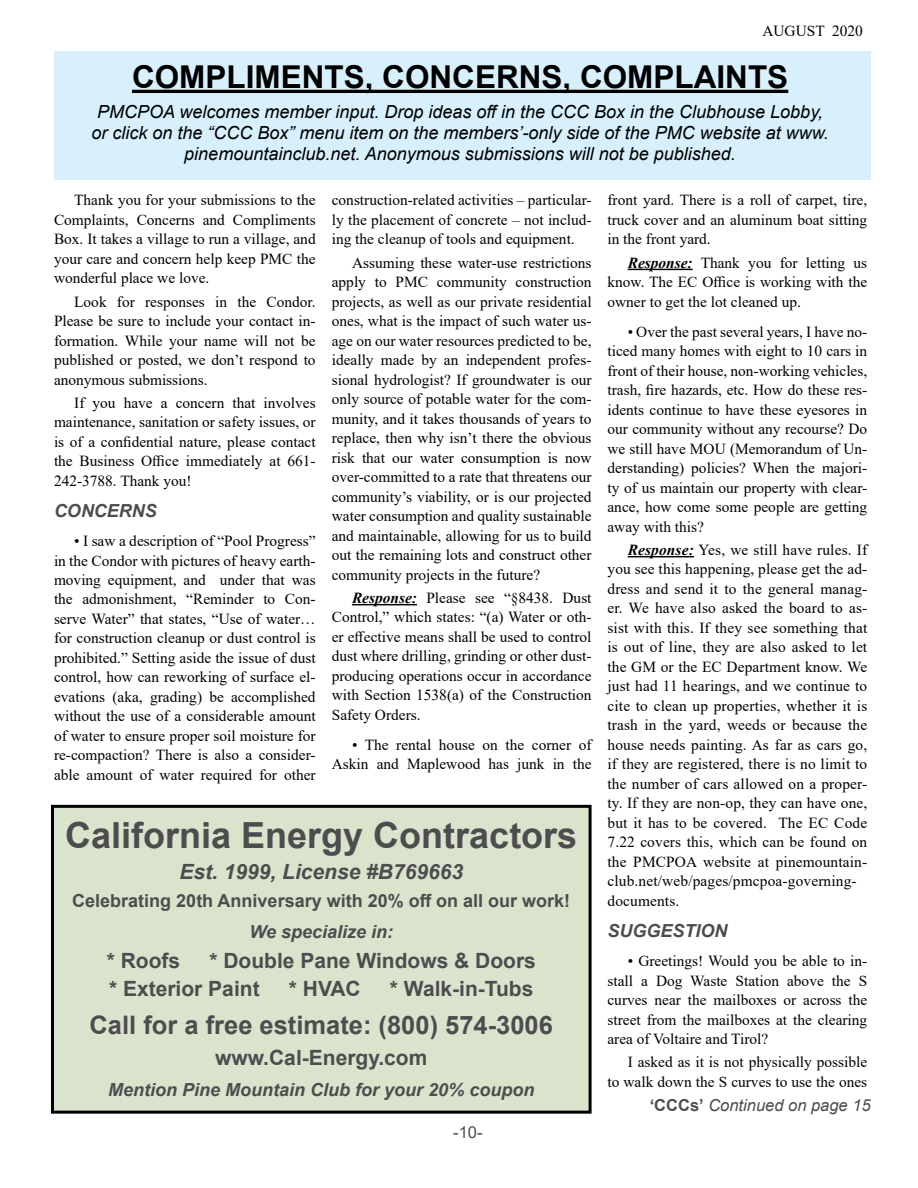
<style>
.page{position:relative;width:918px;height:1188px;background:#fff}
.page>*{position:absolute;margin:0;border:0;box-sizing:border-box;transform-origin:0 0}
.t1{font:700 36px "Arial";color:#4d4d4f}
.t2{font:700 31.5px "Arial";color:#000}
.t3{font:700 25.5px "Arial";color:#4d4d4f}
.t4{font:700 21px/27.8px "Arial";color:#4d4d4f}
.t5{font:italic 700 21px "Arial";color:#4d4d4f}
.t6{font:italic 18px/21px "Arial";color:#000;text-align:center}
.t7{font:italic 700 18px "Arial";color:#4d4d4f}
.t8{font:700 18px "Arial";color:#4d4d4f}
.t9{font:italic 16.5px "Arial";color:#4d4d4f}
.t10{font:16.5px "Arial";color:#4d4d4f}
.t11{font:15.3px/19.5px "Times New Roman";color:#000;text-align:justify}
.s1{font-weight:700;font-style:italic}
.s2{font-weight:700;font-style:normal}
</style>
<div class="page">
<div style="left:54px;top:52px;width:817px;height:128px;background:#d7f0fc"></div>
<hr style="left:132px;top:90px;width:656px;height:3px;background:#000">
<hr style="left:352px;top:604px;width:65px;height:1px;background:#000">
<hr style="left:628px;top:269px;width:65px;height:1px;background:#000">
<hr style="left:628px;top:556px;width:66px;height:1px;background:#000">
<div style="left:52px;top:806px;width:538px;height:306px;background:#dae4cd"></div>
<div style="left:51px;top:805px;width:541px;height:309px;border:3px solid #000"></div>
<p class="t11" style="left:762px;top:20px;width:102px">AUGUST 2020</p>
<h2 class="t2" style="left:132px;top:55px;width:658px">COMPLIMENTS, CONCERNS, COMPLAINTS</h2>
<p class="t6" style="left:92px;top:101px;width:739px">PMCPOA welcomes member input. Drop ideas off in the CCC Box in the Clubhouse Lobby, or click on the “CCC Box” menu item on the members’-only side of the PMC website at www. pinemountainclub.net. Anonymous submissions will not be published.</p>
<p class="t11" style="left:54px;top:190px;width:263px;text-indent:20px">Thank you for your submissions to the Complaints, Concerns and Compliments Box. It takes a village to run a village, and your care and concern help keep PMC the wonderful place we love.</p>
<p class="t11" style="left:54px;top:291px;width:263px;text-indent:20px">Look for responses in the Condor.<br>Please be sure to include your contact in&shy;formation. While your name will not be published or posted, we don’t respond to anonymous submissions.</p>
<p class="t11" style="left:54px;top:393px;width:263px;text-indent:20px">If you have a concern that involves maintenance, sanitation or safety issues, or is of a confidential nature, please contact the Business Office immediately at 661- 242-3788. Thank you!</p>
<p class="t7" style="left:54px;top:499px;width:104px">CONCERNS</p>
<p class="t11" style="left:54px;top:531px;width:263px;text-indent:20px">• I saw a description of “Pool Progress” in the Condor with pictures of heavy earth&shy;moving equipment, and under that was the admonishment, “Reminder to Con&shy;serve Water” that states, “Use of water… for construction cleanup or dust control is prohibited.” Setting aside the issue of dust control, how can reworking of surface el&shy;evations (aka, grading) be accomplished without the use of a considerable amount of water to ensure proper soil moisture for re-compaction? There is also a consider&shy;able amount of water required for other</p>
<p class="t11" style="left:332px;top:190px;width:261px">construction-related activities – particular&shy;ly the placement of concrete – not includ&shy;ing the cleanup of tools and equipment.</p>
<p class="t11" style="left:332px;top:252px;width:261px;text-indent:20px">Assuming these water-use restrictions apply to PMC community construction projects, as well as our private residential ones, what is the impact of such water us&shy;age on our water resources predicted to be, ideally made by an independent profes&shy;sional hydrologist? If groundwater is our only source of potable water for the com&shy;munity, and it takes thousands of years to replace, then why isn’t there the obvious risk that our water consumption is now over-committed to a rate that threatens our community’s viability, or is our projected water consumption and quality sustainable and maintainable, allowing for us to build out the remaining lots and construct other community projects in the future?</p>
<p class="t11" style="left:332px;top:588px;width:261px;text-indent:20px"><span class="s1">Response:</span> Please see “§8438. Dust Control,” which states: “(a) Water or oth&shy;er effective means shall be used to control dust where drilling, grinding or other dust&shy;producing operations occur in accordance with Section 1538(a) of the Construction Safety Orders.</p>
<p class="t11" style="left:332px;top:735px;width:261px;text-align:right">• The rental house on the corner of<br>Askin and Maplewood has junk in the</p>
<p class="t11" style="left:608px;top:190px;width:261px">front yard. There is a roll of carpet, tire, truck cover and an aluminum boat sitting in the front yard.</p>
<p class="t11" style="left:608px;top:252px;width:261px;text-indent:20px"><span class="s1">Response:</span> Thank you for letting us know. The EC Office is working with the owner to get the lot cleaned up.</p>
<p class="t11" style="left:608px;top:321px;width:261px;text-indent:20px">• Over the past several years, I have no&shy;ticed many homes with eight to 10 cars in front of their house, non-working vehicles, trash, fire hazards, etc. How do these res&shy;idents continue to have these eyesores in our community without any recourse? Do we still have MOU (Memorandum of Un&shy;derstanding) policies? When the majori&shy;ty of us maintain our property with clear&shy;ance, how come some people are getting away with this?</p>
<p class="t11" style="left:608px;top:540px;width:261px;text-align:left;text-indent:20px"><span class="s1">Response:</span> Yes, we still have rules. If you see this happening, please get the ad&shy;dress and send it to the general manag&shy;er. We have also asked the board to as&shy;sist with this. If they see something that is out of line, they are also asked to let the GM or the EC Department know. We just had 11 hearings, and we continue to cite to clean up properties, whether it is trash in the yard, weeds or because the house needs painting. As far as cars go, if they are registered, there is no limit to the number of cars allowed on a proper&shy;ty. If they are non-op, they can have one, but it has to be covered. The EC Code 7.22 covers this, which can be found on the PMCPOA website at pinemountain&shy;club.net/web/pages/pmcpoa-governing&shy;documents.</p>
<p class="t7" style="left:608px;top:919px;width:122px">SUGGESTION</p>
<p class="t11" style="left:608px;top:951px;width:261px;text-indent:20px">• Greetings! Would you be able to in&shy;stall a Dog Waste Station above the S curves near the mailboxes or across the street from the mailboxes at the clearing area of Voltaire and Tirol?</p>
<p class="t11" style="left:608px;top:1052px;width:261px;text-align:right">I asked as it is not physically possible<br>to walk down the S curves to use the ones</p>
<p class="t9" style="left:650px;top:1094px;width:223px"><span class="s2">‘CCCs’</span> Continued on page 15</p>
<h1 class="t1" style="left:65px;top:810px;width:514px">California Energy Contractors</h1>
<h3 class="t5" style="left:179px;top:858px;width:285px">Est. 1999, License #B769663</h3>
<p class="t8" style="left:72px;top:888px;width:500px">Celebrating 20th Anniversary with 20% off on all our work!</p>
<p class="t7" style="left:249px;top:919px;width:145px">We specialize in:</p>
<h3 class="t4" style="left:107px;top:947px;width:75px">* Roofs</h3>
<h3 class="t4" style="left:109px;top:947px;width:428px;text-indent:100px">* Double Pane Windows &amp; Doors * Exterior Paint</h3>
<h3 class="t4" style="left:289px;top:975px;width:73px">* HVAC</h3>
<h3 class="t4" style="left:390px;top:975px;width:145px">* Walk-in-Tubs</h3>
<h3 class="t3" style="left:90px;top:1007px;width:465px">Call for a free estimate: (800) 574-3006</h3>
<h3 class="t4" style="left:215px;top:1044px;width:214px">www.Cal-Energy.com</h3>
<p class="t7" style="left:108px;top:1077px;width:428px">Mention Pine Mountain Club for your 20% coupon</p>
<p class="t10" style="left:453px;top:1121px;width:31px">-10-</p>
</div>
